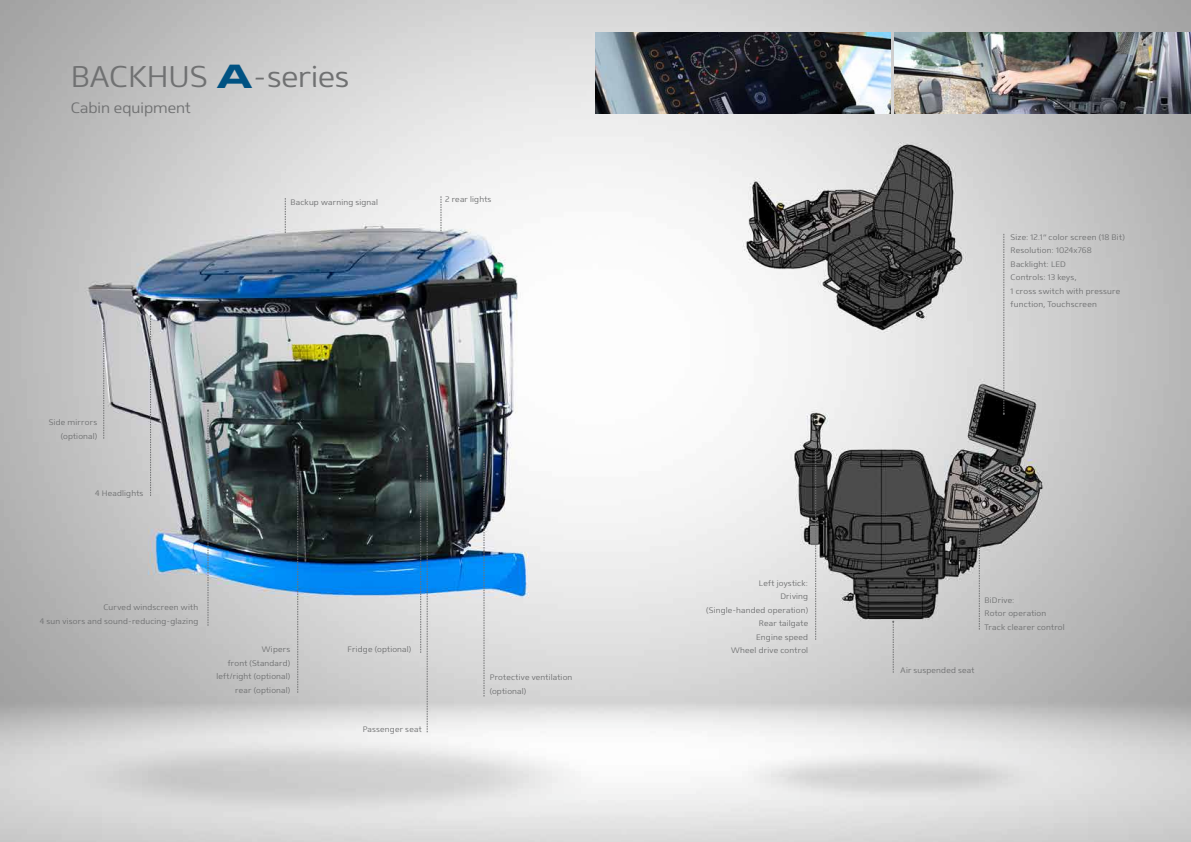
<style>
.page{position:relative;width:1191px;height:842px;background:#fff}
.page>*{position:absolute;margin:0;border:0;box-sizing:border-box;transform-origin:0 0}
.t1{font:300 30px "Mentone";color:#707172}
.t2{font:300 15px "Mentone";color:#707172}
.t3{font:300 8px/13.5px "Mentone";letter-spacing:.025em;color:#707172;text-align:right}
.s1{font-family:"Eurostile MN";font-weight:700;font-stretch:expanded;font-size:35px;color:#005282}
</style>
<div class="page">
<img style="left:0;top:0;width:1191px;height:842px">
<svg style="left:483px;top:453px;width:2px;height:243px"></svg>
<img style="left:595px;top:33px;width:295px;height:80px">
<img style="left:894px;top:33px;width:297px;height:80px">
<svg style="left:150px;top:315px;width:2px;height:181px"></svg>
<svg style="left:285px;top:198px;width:1px;height:35px"></svg>
<svg style="left:420px;top:445px;width:8px;height:287px;background:#7c8d98"></svg>
<svg style="left:297px;top:465px;width:2px;height:228px"></svg>
<svg style="left:207px;top:409px;width:2px;height:217px"></svg>
<svg style="left:892px;top:621px;width:2px;height:52px"></svg>
<svg style="left:978px;top:458px;width:2px;height:171px"></svg>
<svg style="left:814px;top:439px;width:2px;height:201px"></svg>
<svg style="left:1002px;top:234px;width:2px;height:181px"></svg>
<svg style="left:441px;top:196px;width:1px;height:35px"></svg>
<svg style="left:103px;top:322px;width:2px;height:117px"></svg>
<h1 class="t1" style="left:71px;top:59px;width:280px">BACKHUS <span class="s1">A</span>-series</h1>
<h2 class="t2" style="left:71px;top:99px;width:121px">Cabin equipment</h2>
<p class="t3" style="left:290px;top:195px;width:89px">Backup warning signal</p>
<p class="t3" style="left:445px;top:192px;width:48px">2 rear lights</p>
<p class="t3" style="left:49px;top:416px;width:50px">Side mirrors (optional)</p>
<p class="t3" style="left:95px;top:486px;width:50px">4 Headlights</p>
<p class="t3" style="left:40px;top:601px;width:160px">Curved windscreen with<br>4 sun visors and sound-reducing-glazing</p>
<p class="t3" style="left:216px;top:643px;width:75px">Wipers<br>front (Standard) left/right (optional) rear (optional)</p>
<p class="t3" style="left:348px;top:643px;width:65px">Fridge (optional)</p>
<p class="t3" style="left:363px;top:723px;width:60px">Passenger seat</p>
<p class="t3" style="left:490px;top:671px;width:84px;text-align:left">Protective ventilation (optional)</p>
<p class="t3" style="left:1010px;top:230px;width:116px;text-align:left">Size: 12.1“ color screen (18 Bit)<br>Resolution: 1024x768<br>Backlight: LED<br>Controls: 13 keys,<br>1 cross switch with pressure function, Touchscreen</p>
<p class="t3" style="left:706px;top:576px;width:103px">Left joystick:<br>Driving<br>(Single-handed operation)<br>Rear tailgate<br>Engine speed<br>Wheel drive control</p>
<p class="t3" style="left:984px;top:593px;width:82px;text-align:left">BiDrive:<br>Rotor operation<br>Track clearer control</p>
<p class="t3" style="left:900px;top:663px;width:75px">Air suspended seat</p>
</div>
